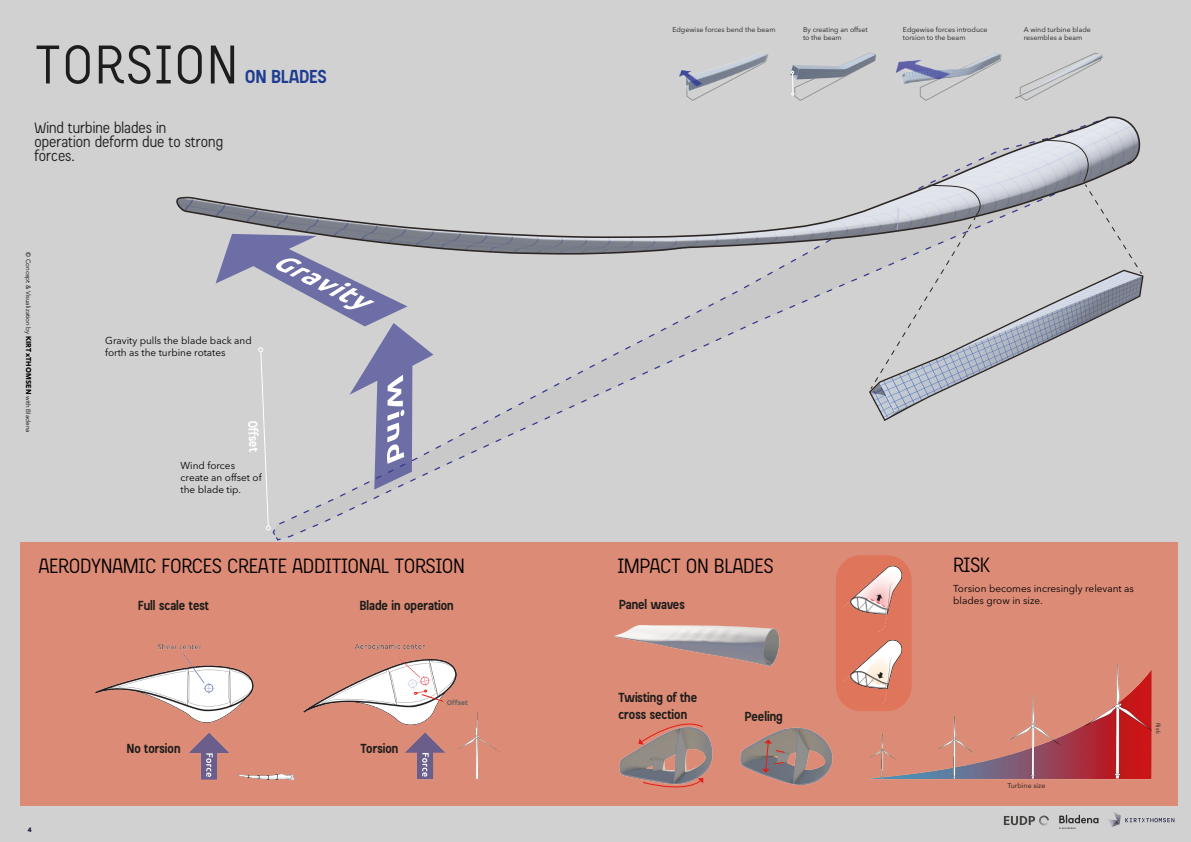
<style>
.page{position:relative;width:1191px;height:842px;background:#d1d1d2}
.page>*{position:absolute;margin:0;border:0;box-sizing:border-box;transform-origin:0 0}
.Overskrift{font:58px "Beauchef";letter-spacing:.06em;color:#1d1d1b}
.Headlines{font:22px "Beauchef";letter-spacing:.01em;color:#000}
.Brødtekst_overskrift{font:700 20px "Beauchef";letter-spacing:.01em;color:#1e3c91}
.Paragraph_Style_1{font:16px/14px "Beauchef";color:#1d1d1b}
.Paragraph_Style_1-2{font:700 14px "Beauchef";color:#1d1d1b}
.Paragraph_Style_1-3{font:700 14px "Beauchef";color:#fff}
.Paragraph_Style_2{font:10px/12px "Avenir Next LT Pro";color:#000}
.t1{font:7px/8.4px "Avenir Next LT Pro";color:#1d1d1b}
.Paragraph_Style_1-4{font:700 6.9px "Ubuntu";color:#646463}
.t2{font:6.2px "Avenir Next LT Pro";color:#000}
.t3{font:6px "Avenir Next LT Pro";color:#1d1d1b}
.t4{font:900 6px "Orsted Sans Office";color:#1a1c39}
.s1{font-weight:700;font-size:7px}
</style>
<div class="page">
<div style="left:21px;top:542px;width:1157px;height:264px;background:#dc8b76"></div>
<svg style="left:176px;top:141px;width:865px;height:114px"></svg>
<svg style="left:868px;top:273px;width:276px;height:148px"></svg>
<svg style="left:870px;top:184px;width:112px;height:206px"></svg>
<svg style="left:1041px;top:116px;width:101px;height:159px"></svg>
<img style="left:96px;top:643px;width:403px;height:138px">
<img style="left:869px;top:657px;width:284px;height:123px">
<img style="left:614px;top:625px;width:166px;height:41px">
<img style="left:740px;top:727px;width:93px;height:57px">
<svg style="left:762px;top:739px;width:23px;height:34px"></svg>
<div style="left:836px;top:555px;width:75px;height:156px;background:#df755a;border-radius:25px"></div>
<img style="left:842px;top:565px;width:61px;height:67px">
<img style="left:619px;top:731px;width:94px;height:52px">
<img style="left:842px;top:639px;width:63px;height:65px">
<svg style="left:642px;top:778px;width:61px;height:10px"></svg>
<svg style="left:638px;top:723px;width:65px;height:22px"></svg>
<svg style="left:414px;top:690px;width:29px;height:12px"></svg>
<svg style="left:215px;top:234px;width:218px;height:307px"></svg>
<img style="left:679px;top:53px;width:90px;height:48px">
<svg style="left:919px;top:87px;width:33px;height:14px"></svg>
<img style="left:895px;top:53px;width:107px;height:34px">
<svg style="left:791px;top:53px;width:85px;height:48px"></svg>
<img style="left:1015px;top:54px;width:87px;height:45px">
<svg style="left:1059px;top:815px;width:39px;height:14px"></svg>
<svg style="left:1004px;top:815px;width:45px;height:10px"></svg>
<svg style="left:1108px;top:812px;width:66px;height:15px"></svg>
<p class="Overskrift" style="left:36px;top:30px;width:203px">TORSION</p>
<p class="Brødtekst_overskrift" style="left:245px;top:64px;width:83px">ON BLADES</p>
<p class="Paragraph_Style_1" style="left:34px;top:120px;width:190px">Wind turbine blades in operation deform due to strong forces.</p>
<p class="t2" style="left:32px;top:252px;width:182px;rotate:90deg">© Concept &amp; Visualization by <span class="s1">KIRTxTHOMSEN</span> with Bladena</p>
<p class="Paragraph_Style_2" style="left:105px;top:334px;width:148px">Gravity pulls the blade back and forth as the turbine rotates</p>
<p class="Paragraph_Style_1-3" style="left:261px;top:420px;width:32px;rotate:87deg">Offset</p>
<p class="Paragraph_Style_2" style="left:181px;top:460px;width:83px">Wind forces create an offset of the blade tip.</p>
<p class="Headlines" style="left:39px;top:552px;width:427px">AERODYNAMIC FORCES CREATE ADDITIONAL TORSION</p>
<p class="Paragraph_Style_1-2" style="left:138px;top:597px;width:72px">Full scale test</p>
<p class="Paragraph_Style_1-2" style="left:360px;top:597px;width:95px">Blade in operation</p>
<p class="Paragraph_Style_1-4" style="left:447px;top:699px;width:23px">Offset</p>
<p class="t4" style="left:28px;top:826px;width:5px">4</p>
<p class="Paragraph_Style_1-2" style="left:127px;top:740px;width:55px">No torsion</p>
<p class="Paragraph_Style_1-2" style="left:360px;top:740px;width:39px">Torsion</p>
<p class="t1" style="left:672px;top:25px;width:105px">Edgewise forces bend the beam</p>
<p class="t1" style="left:803px;top:25px;width:66px">By creating an offset</p>
<p class="t1" style="left:803px;top:34px;width:40px">to the beam</p>
<p class="t1" style="left:903px;top:25px;width:86px">Edgewise forces introduce</p>
<p class="t1" style="left:903px;top:34px;width:64px">torsion to the beam</p>
<p class="t1" style="left:1023px;top:25px;width:69px">A wind turbine blade resembles a beam</p>
<p class="Headlines" style="left:618px;top:552px;width:157px">IMPACT ON BLADES</p>
<p class="Paragraph_Style_1-2" style="left:619px;top:596px;width:67px">Panel waves</p>
<p class="Paragraph_Style_1-2" style="left:618px;top:689px;width:80px">Twisting of the</p>
<p class="Paragraph_Style_1-2" style="left:618px;top:706px;width:70px">cross section</p>
<p class="Paragraph_Style_1-2" style="left:745px;top:707px;width:39px">Peeling</p>
<p class="Headlines" style="left:953px;top:551px;width:39px">RISK</p>
<p class="Paragraph_Style_2" style="left:953px;top:583px;width:182px">Torsion becomes incresingly relevant as blades grow in size.</p>
<p class="t1" style="left:1007px;top:781px;width:39px">Turbine size</p>
<p class="t3" style="left:1161px;top:723px;width:12px;rotate:90deg">Risk</p>
</div>
